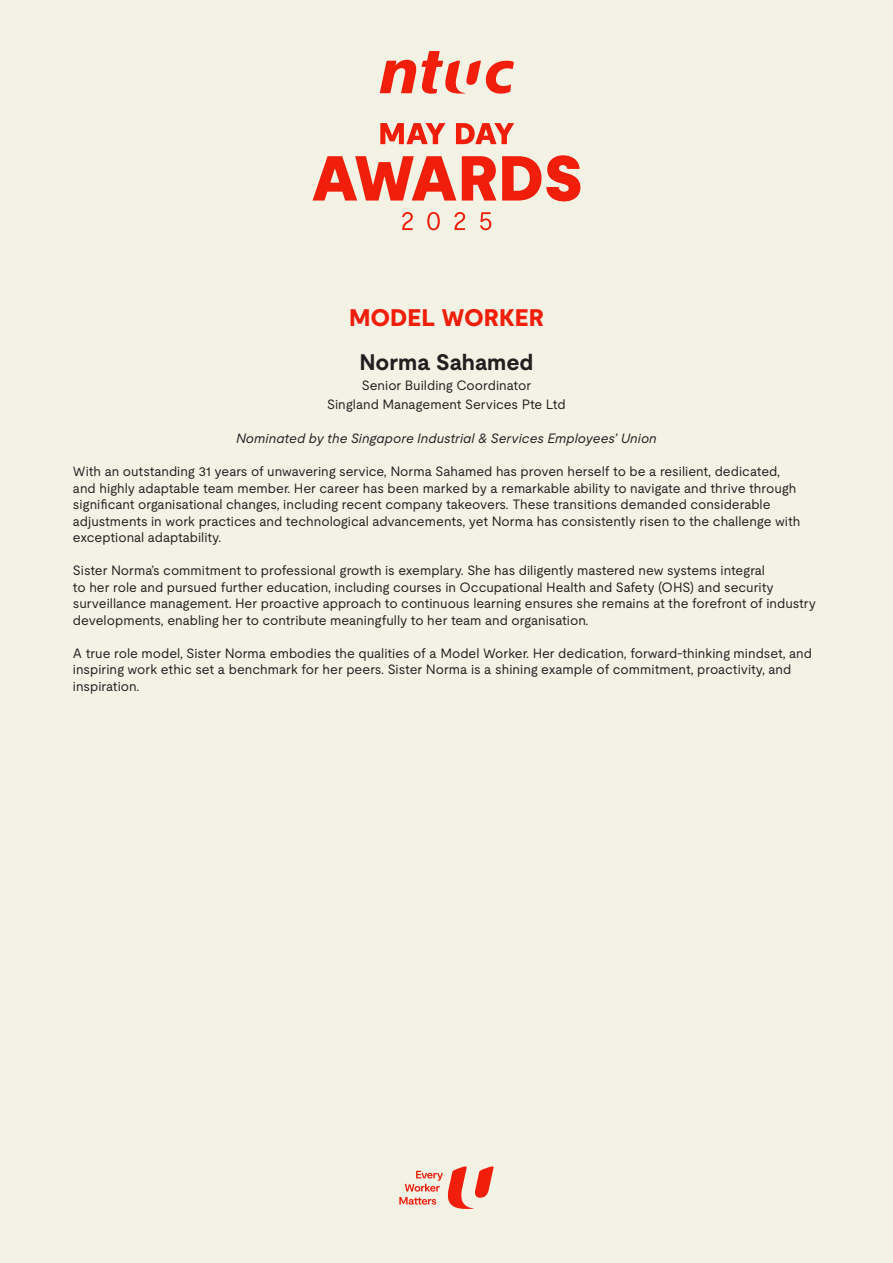
<style>
.page{position:relative;width:893px;height:1263px;background:#f4f2e5}
.page>*{position:absolute;margin:0;border:0;box-sizing:border-box;transform-origin:0 0}
.Awards_Title{font:800 24px "Moderat";color:#f11e0b}
.Name_of_Awardee{font:700 22.5px "Moderat";color:#231f20}
.Body_Text{font:13.5px/16.5px "Moderat";color:#231f20}
.Designation{font:13.5px/19.5px "Moderat";color:#231f20;text-align:center}
.Nominated_by{font:italic 13.5px "Moderat";color:#231f20}
</style>
<div class="page">
<svg style="left:399px;top:1166px;width:95px;height:43px"></svg>
<svg style="left:380px;top:51px;width:134px;height:43px"></svg>
<svg style="left:402px;top:212px;width:11px;height:18px"></svg>
<svg style="left:427px;top:212px;width:13px;height:18px"></svg>
<svg style="left:455px;top:212px;width:10px;height:18px"></svg>
<svg style="left:480px;top:212px;width:11px;height:18px"></svg>
<svg style="left:380px;top:123px;width:65px;height:21px"></svg>
<svg style="left:456px;top:123px;width:58px;height:21px"></svg>
<svg style="left:313px;top:156px;width:143px;height:45px"></svg>
<svg style="left:462px;top:156px;width:34px;height:45px"></svg>
<svg style="left:502px;top:155px;width:78px;height:46px"></svg>
<p class="Awards_Title" style="left:349px;top:300px;width:196px">MODEL WORKER</p>
<p class="Name_of_Awardee" style="left:359px;top:345px;width:175px">Norma Sahamed</p>
<p class="Designation" style="left:327px;top:374px;width:240px">Senior Building Coordinator<br>Singland Management Services Pte Ltd</p>
<p class="Nominated_by" style="left:236px;top:428px;width:422px">Nominated by the Singapore Industrial &amp; Services Employees’ Union</p>
<p class="Body_Text" style="left:73px;top:462px;width:729px">With an outstanding 31 years of unwavering service, Norma Sahamed has proven herself to be a resilient, dedicated, and highly adaptable team member. Her career has been marked by a remarkable ability to navigate and thrive through significant organisational changes, including recent company takeovers. These transitions demanded considerable adjustments in work practices and technological advancements, yet Norma has consistently risen to the challenge with exceptional adaptability.</p>
<p class="Body_Text" style="left:73px;top:561px;width:744px">Sister Norma’s commitment to professional growth is exemplary. She has diligently mastered new systems integral<br>to her role and pursued further education, including courses in Occupational Health and Safety (OHS) and security surveillance management. Her proactive approach to continuous learning ensures she remains at the forefront of industry developments, enabling her to contribute meaningfully to her team and organisation.</p>
<p class="Body_Text" style="left:73px;top:644px;width:741px">A true role model, Sister Norma embodies the qualities of a Model Worker. Her dedication, forward-thinking mindset, and inspiring work ethic set a benchmark for her peers. Sister Norma is a shining example of commitment, proactivity, and inspiration.</p>
</div>
